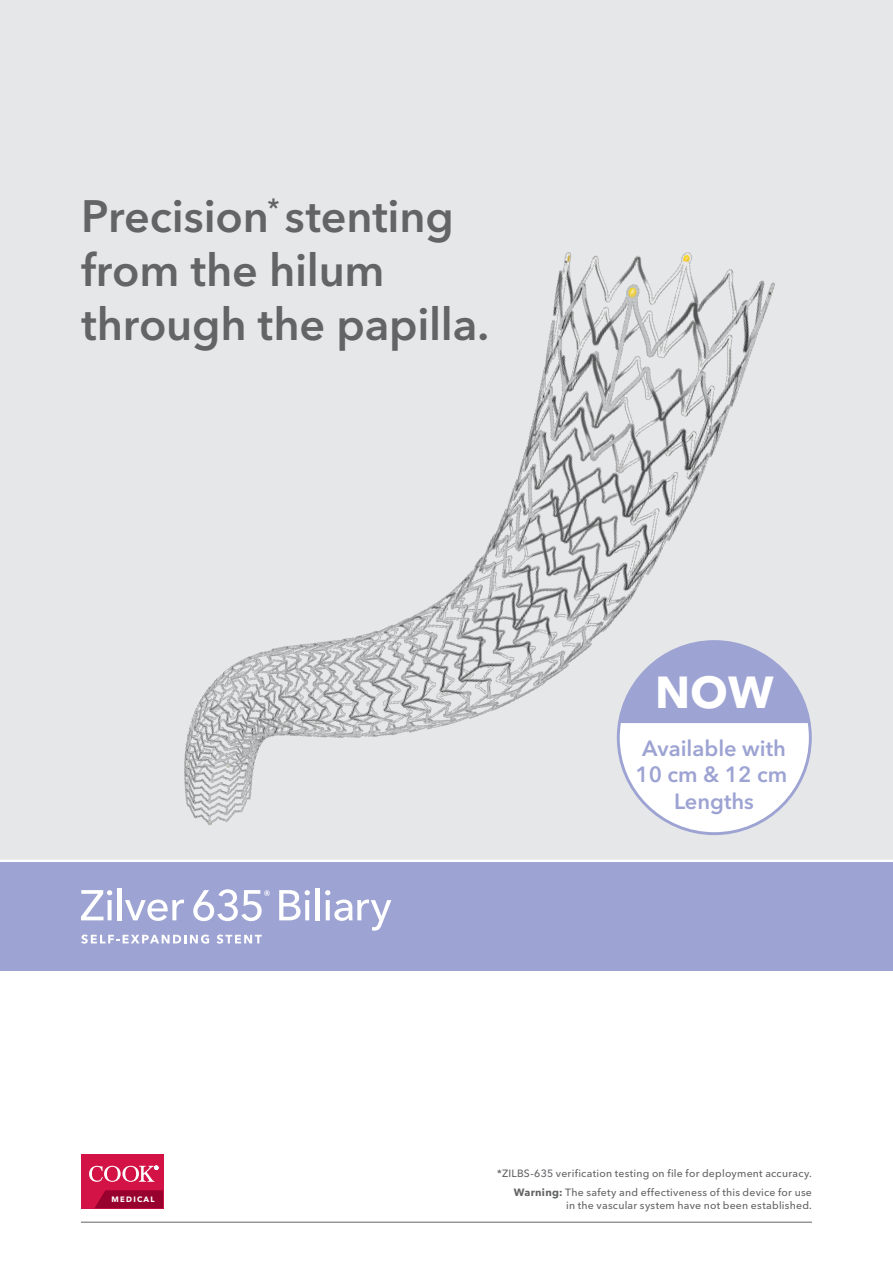
<style>
.page{position:relative;width:893px;height:1263px;background:#fff}
.page>*{position:absolute;margin:0;border:0;box-sizing:border-box;transform-origin:0 0}
.t1{font:600 45px/54px "Avenir Next LT Pro";letter-spacing:-.005em;color:#636466}
.t2{font:700 44.4px "Avenir Next LT Pro";color:#fff}
.t3{font:600 21.9px/26.2px "Avenir Next LT Pro";color:#9da3d2;text-align:center}
.t4{font:500 10.5px/19.4px "Avenir Next LT Pro";letter-spacing:.02em;color:#636466;text-align:right}
.t5{font:700 7.8px "Avenir Next LT Pro";letter-spacing:.155em;color:#fff}
.s1{font-weight:700}
</style>
<div class="page">
<hr style="left:81px;top:1222px;width:731px;height:1px;background:#636466">
<div style="left:81px;top:1154px;width:82px;height:54px;background:#d31245"></div>
<svg style="left:95px;top:1190px;width:68px;height:18px"></svg>
<svg style="left:89px;top:1166px;width:69px;height:16px"></svg>
<div style="left:0;top:0;width:893px;height:862px;background:#e6e7e8"></div>
<hr style="left:0;top:860px;width:893px;height:3px;background:#fff">
<div style="left:0;top:862px;width:893px;height:109px;background:#9da3d2"></div>
<img style="left:117px;top:252px;width:658px;height:691px">
<svg style="left:617px;top:640px;width:195px;height:195px"></svg>
<svg style="left:81px;top:890px;width:31px;height:30px"></svg>
<hr style="left:118px;top:888px;width:4px;height:32px;background:#fff">
<svg style="left:125px;top:899px;width:59px;height:22px"></svg>
<svg style="left:193px;top:889px;width:77px;height:32px"></svg>
<svg style="left:279px;top:890px;width:31px;height:30px"></svg>
<hr style="left:315px;top:888px;width:4px;height:32px;background:#fff">
<svg style="left:325px;top:890px;width:66px;height:41px"></svg>
<svg style="left:81px;top:934px;width:128px;height:10px"></svg>
<svg style="left:217px;top:934px;width:45px;height:10px"></svg>
<h1 class="t1" style="left:81px;top:189px;width:409px">Precision<sup>*</sup> stenting from the hilum through the papilla.</h1>
<h2 class="t2" style="left:655px;top:665px;width:120px">NOW</h2>
<h3 class="t3" style="left:635px;top:735px;width:153px">Available with<br>10 cm &amp; 12 cm<br>Lengths</h3>
<p class="t5" style="left:112px;top:1194px;width:44px">MEDICAL</p>
<p class="t4" style="left:497px;top:1164px;width:316px">*ZILBS-635 verification testing on file for deployment accuracy.<br><span class="s1">Warning:</span> The safety and effectiveness of this device for use</p>
<p class="t4" style="left:566px;top:1195px;width:247px">in the vascular system have not been established.</p>
</div>
